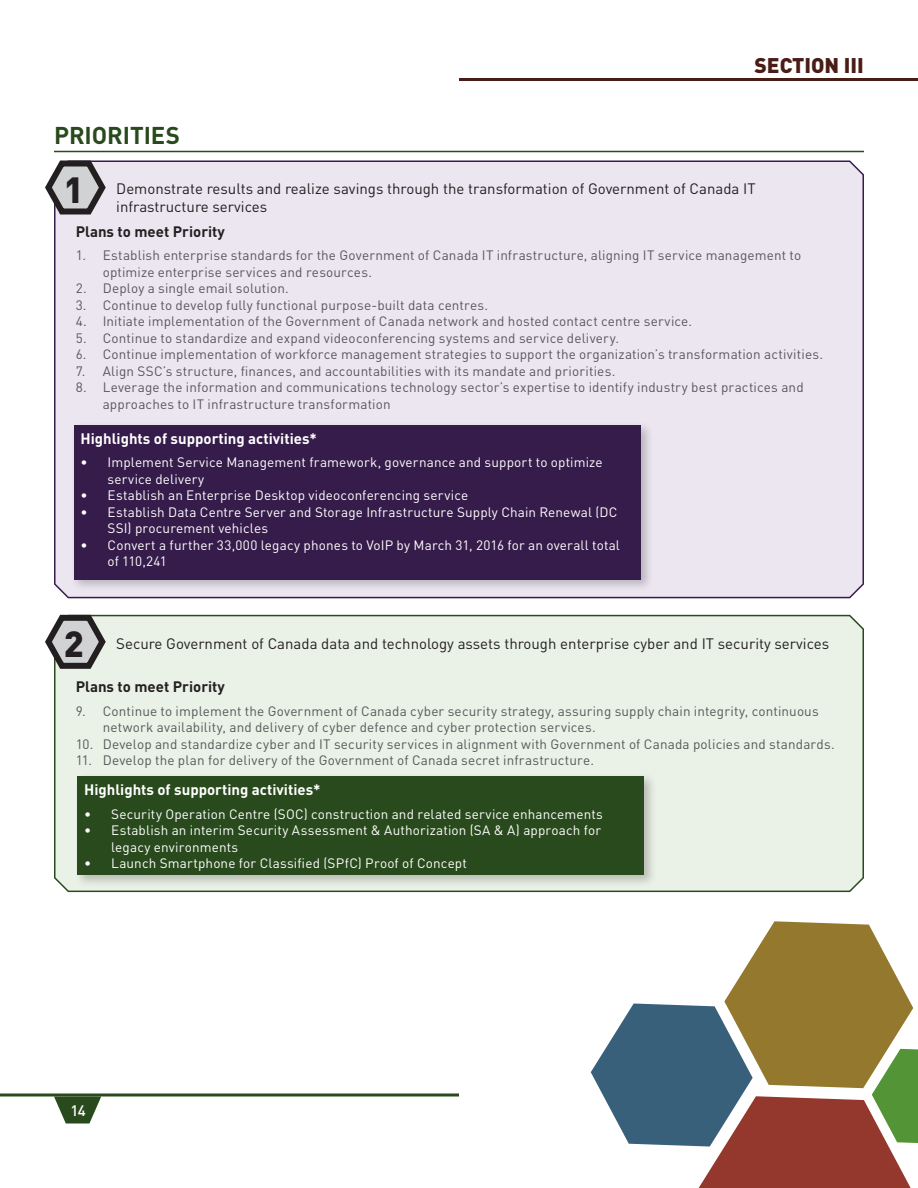
<style>
.page{position:relative;width:918px;height:1188px;background:#fff}
.page>*{position:absolute;margin:0;border:0;box-sizing:border-box;transform-origin:0 0}
.t1{font:900 36px "DIN";color:#231f20}
.H2{font:700 24px "DIN";color:#294a1c}
.t2{font:900 21px "DIN";color:#4a1c17}
.t3{font:15px/18px "DIN";color:#231f20}
.t4{font:700 15px "DIN";color:#fff}
.t5{font:700 15px "DIN";color:#231f20}
.t6{font:500 15px "DIN";color:#fff}
.t7{font:13.5px/16.5px "DIN";letter-spacing:.01em;color:#57585a}
.t8{font:13.5px/16.5px "DIN";letter-spacing:.01em;color:#fff}
</style>
<div class="page">
<hr style="left:459px;top:78px;width:459px;height:3px;background:#4a1c17">
<hr style="left:0;top:1094px;width:459px;height:2px;background:#294a1c">
<svg style="left:54px;top:1096px;width:47px;height:28px"></svg>
<hr style="left:54px;top:151px;width:810px;height:1px;background:#294a1c">
<div style="left:54px;top:160px;width:810px;height:439px;background:#ece6f1"></div>
<svg style="left:45px;top:160px;width:64px;height:58px;background:#aba9ad"></svg>
<div style="left:70px;top:421px;width:584px;height:172px;background:#231f20;opacity:.25"></div>
<div style="left:74px;top:425px;width:567px;height:154px;background:#361c4a"></div>
<div style="left:54px;top:614px;width:810px;height:279px;background:#eaf1e6"></div>
<svg style="left:45px;top:614px;width:64px;height:58px;background:#abacaa"></svg>
<div style="left:74px;top:773px;width:584px;height:115px;background:#231f20;opacity:.25"></div>
<div style="left:77px;top:776px;width:567px;height:99px;background:#294a1c"></div>
<svg style="left:591px;top:921px;width:327px;height:267px"></svg>
<h3 class="t2" style="left:755px;top:52px;width:97px">SECTION III</h3>
<p class="H2" style="left:54px;top:120px;width:128px">PRIORITIES</p>
<p class="t3" style="left:116px;top:180px;width:641px">Demonstrate results and realize savings through the transformation of Government of Canada IT infrastructure services</p>
<p class="t5" style="left:76px;top:222px;width:151px">Plans to meet Priority</p>
<p class="t7" style="left:103px;top:247px;width:700px;text-indent:-27px">1. Establish enterprise standards for the Government of Canada IT infrastructure, aligning IT service management to optimize enterprise services and resources.</p>
<p class="t7" style="left:76px;top:280px;width:215px">2. Deploy a single email solution.</p>
<p class="t7" style="left:76px;top:297px;width:414px">3. Continue to develop fully functional purpose-built data centres.</p>
<p class="t7" style="left:76px;top:313px;width:618px">4. Initiate implementation of the Government of Canada network and hosted contact centre service.</p>
<p class="t7" style="left:76px;top:330px;width:545px">5. Continue to standardize and expand videoconferencing systems and service delivery.</p>
<p class="t7" style="left:76px;top:346px;width:749px">6. Continue implementation of workforce management strategies to support the organization’s transformation activities.</p>
<p class="t7" style="left:76px;top:363px;width:541px">7. Align SSC’s structure, finances, and accountabilities with its mandate and priorities.</p>
<p class="t7" style="left:103px;top:379px;width:702px;text-indent:-27px">8. Leverage the information and communications technology sector’s expertise to identify industry best practices and approaches to IT infrastructure transformation</p>
<p class="t1" style="left:64px;top:165px;width:22px">1</p>
<p class="t4" style="left:80px;top:429px;width:238px">Highlights of supporting activities*</p>
<p class="t8" style="left:107px;top:454px;width:497px;text-indent:-27px">• Implement Service Management framework, governance and support to optimize service delivery</p>
<p class="t8" style="left:80px;top:487px;width:389px">• Establish an Enterprise Desktop videoconferencing service</p>
<p class="t8" style="left:107px;top:503px;width:511px;text-indent:-27px">• Establish Data Centre Server and Storage Infrastructure Supply Chain Renewal (DC<br>SSI) procurement vehicles</p>
<p class="t8" style="left:107px;top:536px;width:514px;text-indent:-27px">• Convert a further 33,000 legacy phones to VoIP by March 31, 2016 for an overall total of 110,241</p>
<p class="t1" style="left:64px;top:620px;width:22px">2</p>
<p class="t3" style="left:116px;top:634px;width:715px">Secure Government of Canada data and technology assets through enterprise cyber and IT security services</p>
<p class="t5" style="left:76px;top:677px;width:151px">Plans to meet Priority</p>
<p class="t7" style="left:103px;top:702px;width:718px;text-indent:-27px">9. Continue to implement the Government of Canada cyber security strategy, assuring supply chain integrity, continuous network availability, and delivery of cyber defence and cyber protection services.</p>
<p class="t7" style="left:76px;top:735px;width:761px">10. Develop and standardize cyber and IT security services in alignment with Government of Canada policies and standards.</p>
<p class="t7" style="left:76px;top:752px;width:520px">11. Develop the plan for delivery of the Government of Canada secret infrastructure.</p>
<p class="t4" style="left:84px;top:780px;width:238px">Highlights of supporting activities*</p>
<p class="t8" style="left:84px;top:805px;width:520px">• Security Operation Centre (SOC) construction and related service enhancements</p>
<p class="t8" style="left:111px;top:822px;width:492px;text-indent:-27px">• Establish an interim Security Assessment &amp; Authorization (SA &amp; A) approach for legacy environments</p>
<p class="t8" style="left:84px;top:855px;width:384px">• Launch Smartphone for Classified (SPfC) Proof of Concept</p>
<p class="t6" style="left:70px;top:1101px;width:17px">14</p>
</div>
